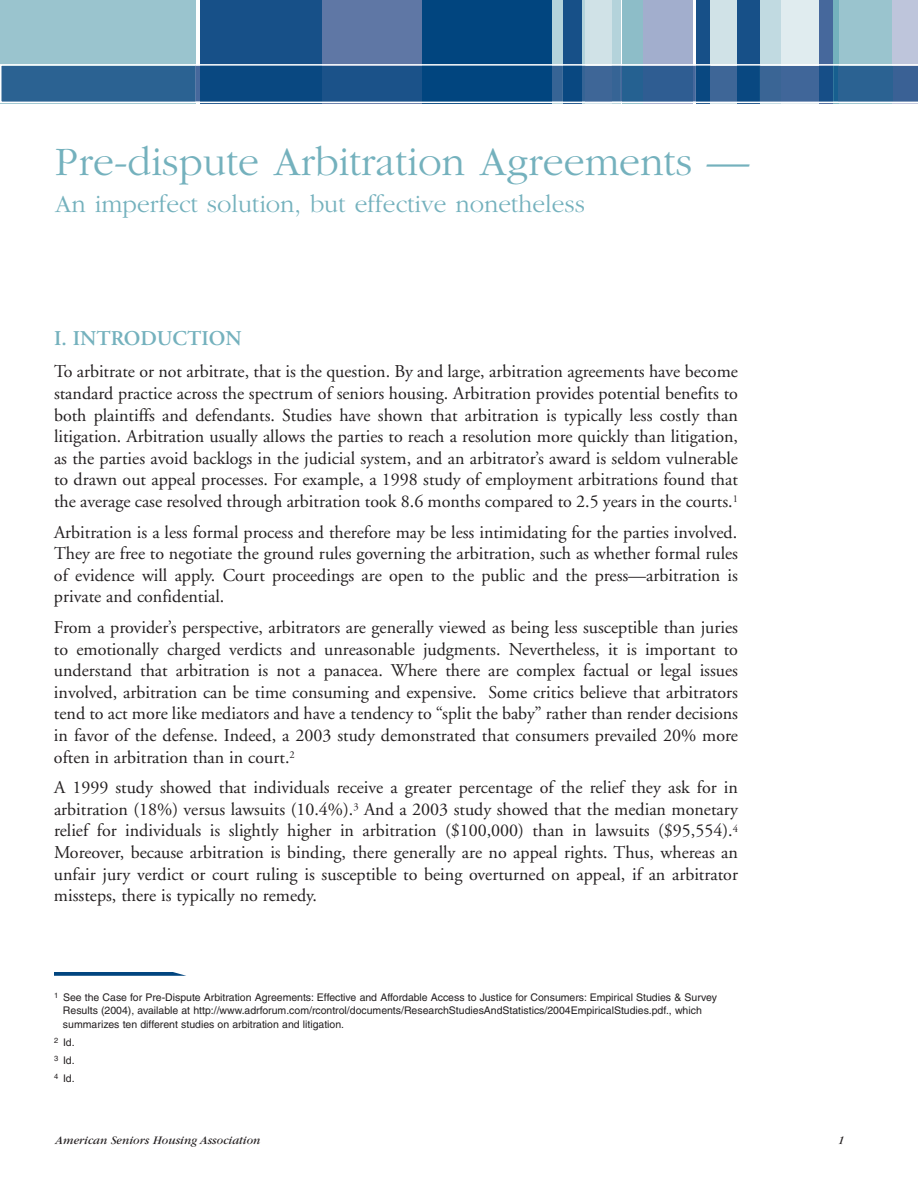
<style>
.page{position:relative;width:918px;height:1188px;background:#fff}
.page>*{position:absolute;margin:0;border:0;box-sizing:border-box;transform-origin:0 0}
.t1{font:300 42px "Garamond";color:#74b1bd}
.t2{font:300 25.5px "Garamond";color:#74b1bd}
.t3{font:600 21px "Adobe Garamond";color:#74b1bd}
.t4{font:18px/21.6px "Adobe Garamond";color:#231f20;text-align:justify}
.t5{font:italic 12px "Garamond";color:#231f20}
.t6{font:10.5px/13.5px "Helvetica";color:#231f20}
</style>
<div class="page">
<div style="left:709px;top:0;width:130px;height:103px;background:#74b1bd"></div>
<div style="left:839px;top:0;width:64px;height:103px;background:#9ac4ce"></div>
<div style="left:536px;top:0;width:85px;height:103px;background:#b4d3db"></div>
<div style="left:622px;top:0;width:24px;height:103px;background:#8dbdc8"></div>
<div style="left:644px;top:0;width:49px;height:103px;background:#a2aecd"></div>
<div style="left:307px;top:0;width:128px;height:103px;background:#5f77a5"></div>
<div style="left:696px;top:0;width:64px;height:103px;background:#175088"></div>
<div style="left:563px;top:0;width:19px;height:103px;background:#175088"></div>
<div style="left:200px;top:0;width:122px;height:103px;background:#175088"></div>
<div style="left:711px;top:0;width:26px;height:103px;background:#d0e2e7"></div>
<div style="left:585px;top:0;width:27px;height:103px;background:#d0e2e7"></div>
<div style="left:760px;top:0;width:21px;height:103px;background:#c1dae1"></div>
<div style="left:812px;top:0;width:21px;height:103px;background:#46689c"></div>
<div style="left:0;top:0;width:195px;height:103px;background:#9ac4ce"></div>
<div style="left:781px;top:0;width:38px;height:103px;background:#e0ecef"></div>
<div style="left:893px;top:0;width:25px;height:103px;background:#bec5db"></div>
<div style="left:422px;top:0;width:130px;height:103px;background:#01457f"></div>
<svg style="left:0;top:64px;width:918px;height:39px"></svg>
<svg style="left:54px;top:972px;width:132px;height:4px"></svg>
<h1 class="t1" style="left:55px;top:139px;width:695px">Pre-dispute Arbitration Agreements —</h1>
<h2 class="t2" style="left:55px;top:191px;width:531px">An imperfect solution, but effective nonetheless</h2>
<p class="t3" style="left:54px;top:327px;width:189px">I. INTRODUCTION</p>
<p class="t4" style="left:54px;top:361px;width:686px">To arbitrate or not arbitrate, that is the question. By and large, arbitration agreements have become standard practice across the spectrum of seniors housing. Arbitration provides potential benefits to both plaintiffs and defendants. Studies have shown that arbitration is typically less costly than litigation. Arbitration usually allows the parties to reach a resolution more quickly than litigation, as the parties avoid backlogs in the judicial system, and an arbitrator’s award is seldom vulnerable to drawn out appeal processes. For example, a 1998 study of employment arbitrations found that the average case resolved through arbitration took 8.6 months compared to 2.5 years in the courts.<sup>1</sup></p>
<p class="t4" style="left:54px;top:522px;width:686px">Arbitration is a less formal process and therefore may be less intimidating for the parties involved.<br>They are free to negotiate the ground rules governing the arbitration, such as whether formal rules of evidence will apply. Court proceedings are open to the public and the press—arbitration is private and confidential.</p>
<p class="t4" style="left:54px;top:617px;width:686px">From a provider’s perspective, arbitrators are generally viewed as being less susceptible than juries to emotionally charged verdicts and unreasonable judgments. Nevertheless, it is important to understand that arbitration is not a panacea. Where there are complex factual or legal issues involved, arbitration can be time consuming and expensive. Some critics believe that arbitrators tend to act more like mediators and have a tendency to “split the baby” rather than render decisions in favor of the defense. Indeed, a 2003 study demonstrated that consumers prevailed 20% more often in arbitration than in court.<sup>2</sup></p>
<p class="t4" style="left:54px;top:777px;width:686px">A 1999 study showed that individuals receive a greater percentage of the relief they ask for in arbitration (18%) versus lawsuits (10.4%).<sup>3</sup> And a 2003 study showed that the median monetary relief for individuals is slightly higher in arbitration ($100,000) than in lawsuits ($95,554).<sup>4<br></sup>Moreover, because arbitration is binding, there generally are no appeal rights. Thus, whereas an unfair jury verdict or court ruling is susceptible to being overturned on appeal, if an arbitrator missteps, there is typically no remedy.</p>
<p class="t6" style="left:63px;top:990px;width:656px;text-indent:-9px"><sup>1</sup> See the Case for Pre-Dispute Arbitration Agreements: Effective and Affordable Access to Justice for Consumers: Empirical Studies &amp; Survey<br>Results (2004), available at http://www.adrforum.com/rcontrol/documents/ResearchStudiesAndStatistics/2004EmpiricalStudies.pdf., which summarizes ten different studies on arbitration and litigation.</p>
<p class="t6" style="left:54px;top:1033px;width:22px;line-height:18px;text-align:justify"><sup>2</sup> Id.<br><sup>3</sup> Id.<br><sup>4</sup> Id.</p>
<p class="t5" style="left:56px;top:1134px;width:207px">American Seniors Housing Association</p>
<p class="t5" style="left:838px;top:1134px;width:8px">1</p>
</div>
